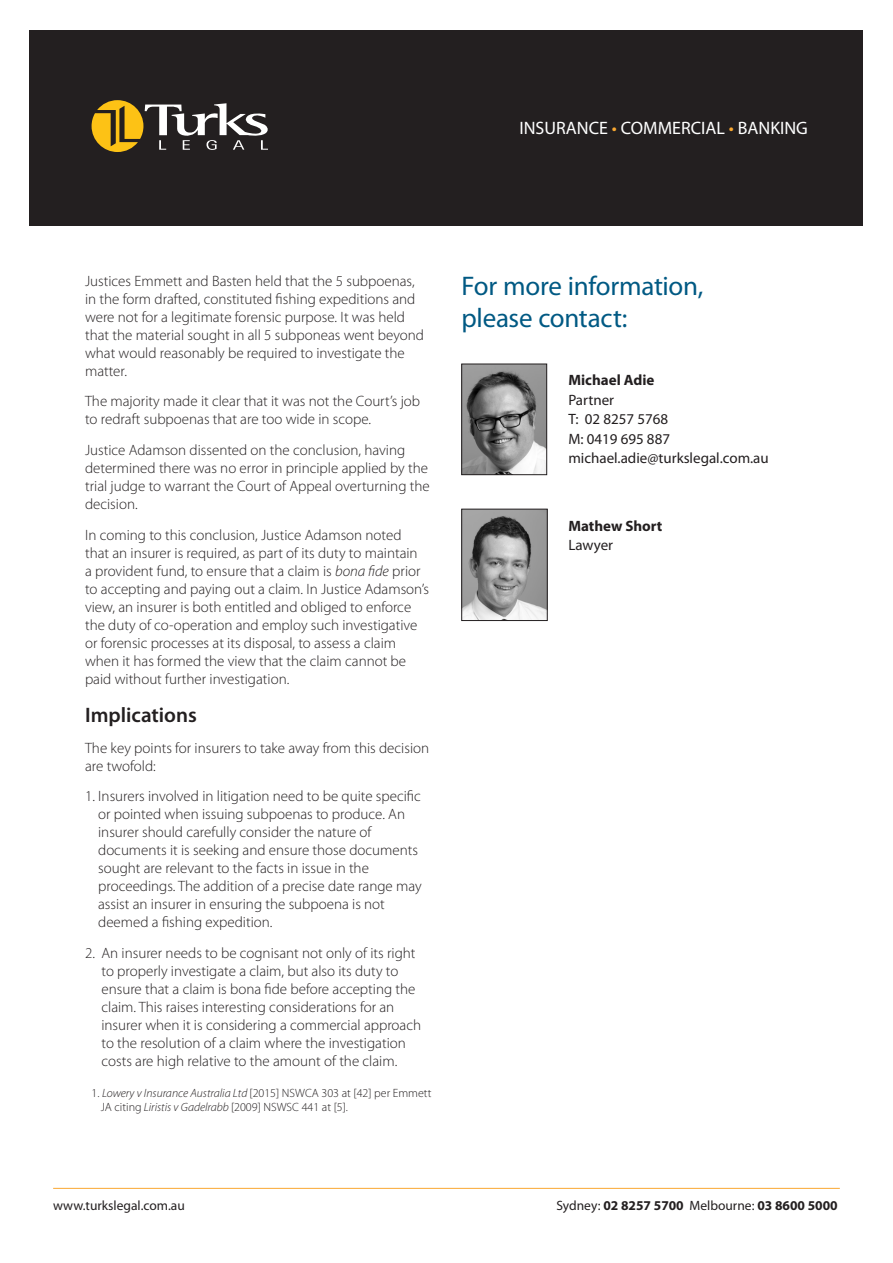
<style>
.page{position:relative;width:893px;height:1263px;background:#fff}
.page>*{position:absolute;margin:0;border:0;box-sizing:border-box;transform-origin:0 0}
.TurkAlert_body_text{font:27px "Myriad Pro";letter-spacing:-.01em;color:#005983}
.t1{font:600 21px "Myriad Pro";color:#231f20}
.t2{font:18px "Myriad Pro";color:#fff}
.t3{font:300 15px/18px "Myriad Pro";color:#231f20}
.t4{font:15px "Myriad Pro";color:#231f20}
.t5{font:700 15px "Myriad Pro";color:#231f20}
.t6{font:700 13.5px "Myriad Pro";color:#231f20}
.t7{font:13.5px "Myriad Pro";color:#231f20}
.t8{font:300 12px/14.4px "Myriad Pro";color:#231f20}
.s1{color:#faa831}
.s2{font-style:italic}
.s3{font-weight:400}
</style>
<div class="page">
<div style="left:30px;top:30px;width:833px;height:195px;background:#231f20"></div>
<svg style="left:92px;top:100px;width:176px;height:52px"></svg>
<hr style="left:53px;top:1188px;width:787px;height:1px;background:#faa831">
<img style="left:463px;top:366px;width:82px;height:107px">
<div style="left:461px;top:364px;width:86px;height:111px;border:1px solid #231f20"></div>
<img style="left:463px;top:511px;width:83px;height:108px">
<div style="left:461px;top:509px;width:87px;height:112px;border:1px solid #231f20"></div>
<p class="t2" style="left:519px;top:116px;width:290px">INSURANCE <span class="s1">•</span> COMMERCIAL <span class="s1">•</span> BANKING</p>
<p class="t3" style="left:85px;top:272px;width:341px">Justices Emmett and Basten held that the 5 subpoenas, in the form drafted, constituted fishing expeditions and were not for a legitimate forensic purpose. It was held that the material sought in all 5 subponeas went beyond what would reasonably be required to investigate the matter.</p>
<p class="t3" style="left:85px;top:393px;width:337px">The majority made it clear that it was not the Court’s job to redraft subpoenas that are too wide in scope.</p>
<p class="t3" style="left:85px;top:441px;width:346px">Justice Adamson dissented on the conclusion, having determined there was no error in principle applied by the trial judge to warrant the Court of Appeal overturning the decision.</p>
<p class="t3" style="left:85px;top:526px;width:346px">In coming to this conclusion, Justice Adamson noted that an insurer is required, as part of its duty to maintain<br>a provident fund, to ensure that a claim is <span class="s2">bona fide</span> prior to accepting and paying out a claim. In Justice Adamson’s view, an insurer is both entitled and obliged to enforce the duty of co-operation and employ such investigative or forensic processes at its disposal, to assess a claim when it has formed the view that the claim cannot be paid without further investigation.</p>
<p class="t1" style="left:85px;top:701px;width:113px">Implications</p>
<p class="t3" style="left:85px;top:739px;width:346px">The key points for insurers to take away from this decision are twofold:</p>
<p class="t3" style="left:98px;top:787px;width:325px;text-indent:-13px">1. Insurers involved in litigation need to be quite specific or pointed when issuing subpoenas to produce. An insurer should carefully consider the nature of documents it is seeking and ensure those documents sought are relevant to the facts in issue in the proceedings. The addition of a precise date range may assist an insurer in ensuring the subpoena is not deemed a fishing expedition.</p>
<p class="t3" style="left:101px;top:944px;width:321px;text-indent:-16px">2. An insurer needs to be cognisant not only of its right to properly investigate a claim, but also its duty to ensure that a claim is bona fide before accepting the claim. This raises interesting considerations for an insurer when it is considering a commercial approach to the resolution of a claim where the investigation costs are high relative to the amount of the claim.</p>
<p class="t8" style="left:101px;top:1086px;width:332px;text-indent:-9px">1. <span class="s2">Lowery v Insurance Australia Ltd</span> [2015] NSWCA 303 at [42] per Emmett<br>JA citing <span class="s2">Liristis v Gadelrabb</span> [2009] NSWSC 441 at [5].</p>
<p class="TurkAlert_body_text" style="left:461px;top:269px;width:244px">For more information,</p>
<p class="TurkAlert_body_text" style="left:461px;top:301px;width:167px">please contact:</p>
<p class="t5" style="left:568px;top:370px;width:88px">Michael Adie</p>
<p class="t4" style="left:568px;top:390px;width:47px">Partner</p>
<p class="t4" style="left:568px;top:410px;width:101px">T: 02 8257 5768</p>
<p class="t4" style="left:568px;top:429px;width:103px">M: 0419 695 887</p>
<p class="t4" style="left:568px;top:449px;width:202px">michael.adie@turkslegal.com.au</p>
<p class="t5" style="left:568px;top:516px;width:96px">Mathew Short</p>
<p class="t4" style="left:568px;top:536px;width:46px">Lawyer</p>
<p class="t7" style="left:53px;top:1197px;width:133px">www.turkslegal.com.au</p>
<p class="t6" style="left:556px;top:1196px;width:283px"><span class="s3">Sydney:</span> 02 8257 5700 <span class="s3">Melbourne:</span> 03 8600 5000</p>
</div>
